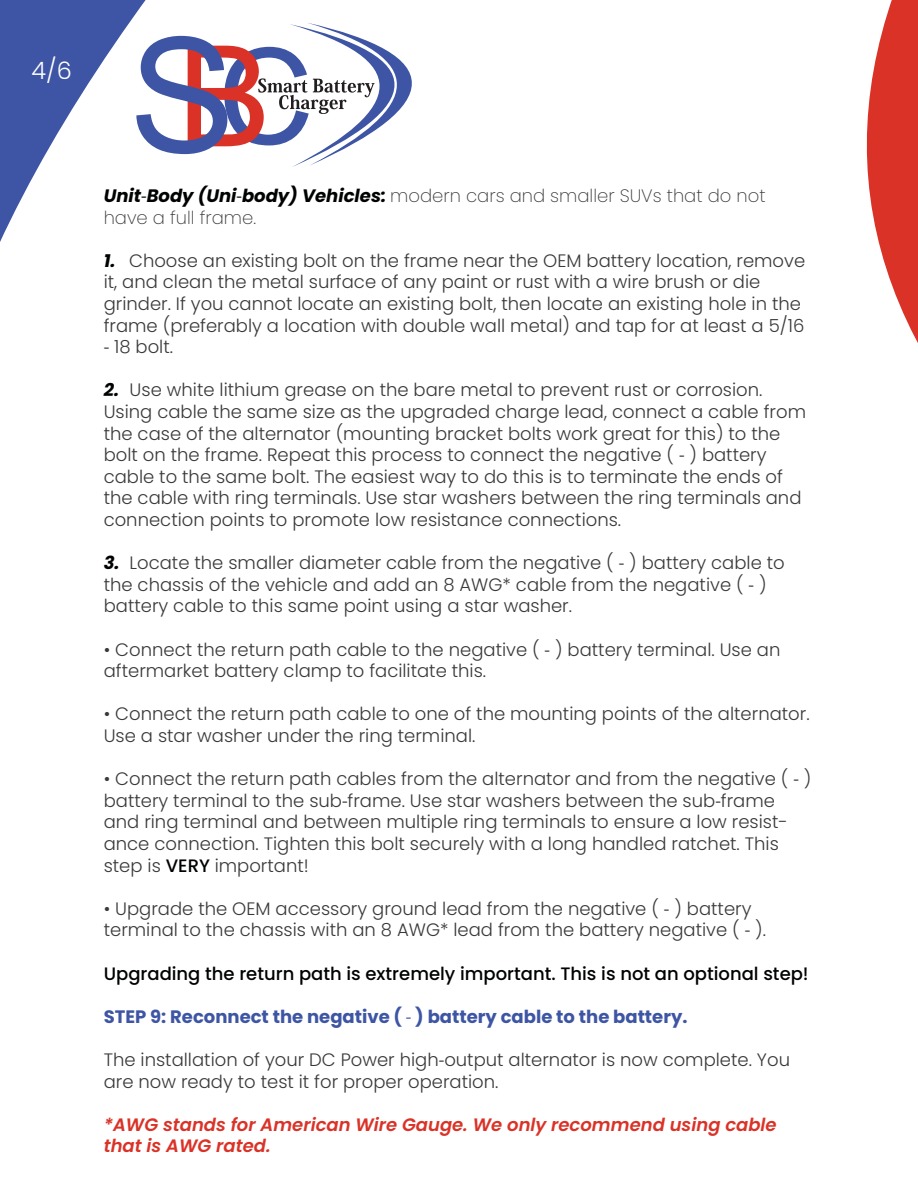
<style>
.page{position:relative;width:918px;height:1188px;background:#fff}
.page>*{position:absolute;margin:0;border:0;box-sizing:border-box;transform-origin:0 0}
.t1{font:300 24px "Poppins";color:#fff}
.t2{font:300 18px/21.6px "Poppins";color:#393939}
.t3{font:200 18px/21.6px "Poppins";color:#393939}
.t4{font:italic 600 18px/21.6px "Poppins";color:#db3227}
.t5{font:500 18px "Poppins";color:#010202}
.t6{font:700 18px "Poppins";color:#3d55a4}
.s1{font-weight:700;font-style:italic;color:#010202}
.s2{font-family:"Myriad Pro";font-weight:400;color:#010202}
.s3{font-family:"Myriad Pro";font-weight:400}
.s4{font-weight:500;color:#010202}
</style>
<div class="page">
<svg style="left:0;top:0;width:918px;height:343px"></svg>
<svg style="left:136px;top:23px;width:312px;height:144px"></svg>
<h1 class="t1" style="left:32px;top:53px;width:42px">4/6</h1>
<p class="t3" style="left:104px;top:185px;width:663px"><span class="s1">Unit</span><span class="s2">‐</span><span class="s1">Body (Uni</span><span class="s2">‐</span><span class="s1">body) Vehicles:</span> modern cars and smaller SUVs that do not have a full frame.</p>
<p class="t2" style="left:104px;top:250px;width:703px"><span class="s1">1.</span> Choose an existing bolt on the frame near the OEM battery location, remove it, and clean the metal surface of any paint or rust with a wire brush or die grinder. If you cannot locate an existing bolt, then locate an existing hole in the frame (preferably a location with double wall metal) and tap for at least a 5/16 <span class="s3">‐</span> 18 bolt.</p>
<p class="t2" style="left:104px;top:379px;width:704px"><span class="s1">2.</span> Use white lithium grease on the bare metal to prevent rust or corrosion.<br>Using cable the same size as the upgraded charge lead, connect a cable from the case of the alternator (mounting bracket bolts work great for this) to the bolt on the frame. Repeat this process to connect the negative ( <span class="s3">‐</span> ) battery cable to the same bolt. The easiest way to do this is to terminate the ends of the cable with ring terminals. Use star washers between the ring terminals and connection points to promote low resistance connections.</p>
<p class="t2" style="left:104px;top:552px;width:683px"><span class="s1">3.</span> Locate the smaller diameter cable from the negative ( <span class="s3">‐</span> ) battery cable to the chassis of the vehicle and add an 8 AWG* cable from the negative ( <span class="s3">‐</span> ) battery cable to this same point using a star washer.</p>
<p class="t2" style="left:104px;top:638px;width:678px">• Connect the return path cable to the negative ( <span class="s3">‐</span> ) battery terminal. Use an aftermarket battery clamp to facilitate this.</p>
<p class="t2" style="left:104px;top:703px;width:707px">• Connect the return path cable to one of the mounting points of the alternator.<br>Use a star washer under the ring terminal.</p>
<p class="t2" style="left:104px;top:768px;width:709px">• Connect the return path cables from the alternator and from the negative ( <span class="s3">‐</span> ) battery terminal to the sub<span class="s3">‐</span>frame. Use star washers between the sub<span class="s3">‐</span>frame and ring terminal and between multiple ring terminals to ensure a low resist&shy;ance connection. Tighten this bolt securely with a long handled ratchet. This step is <span class="s4">VERY</span> important!</p>
<p class="t2" style="left:104px;top:898px;width:664px">• Upgrade the OEM accessory ground lead from the negative ( <span class="s3">‐</span> ) battery terminal to the chassis with an 8 AWG* lead from the battery negative ( <span class="s3">‐</span> ).</p>
<p class="t5" style="left:104px;top:961px;width:707px">Upgrading the return path is extremely important. This is not an optional step!</p>
<p class="t6" style="left:104px;top:1004px;width:585px">STEP 9: Reconnect the negative ( <span class="s3">‐</span> ) battery cable to the battery.</p>
<p class="t2" style="left:104px;top:1049px;width:688px">The installation of your DC Power high<span class="s3">‐</span>output alternator is now complete. You are now ready to test it for proper operation.</p>
<p class="t4" style="left:104px;top:1114px;width:675px">*AWG stands for American Wire Gauge. We only recommend using cable that is AWG rated.</p>
</div>
